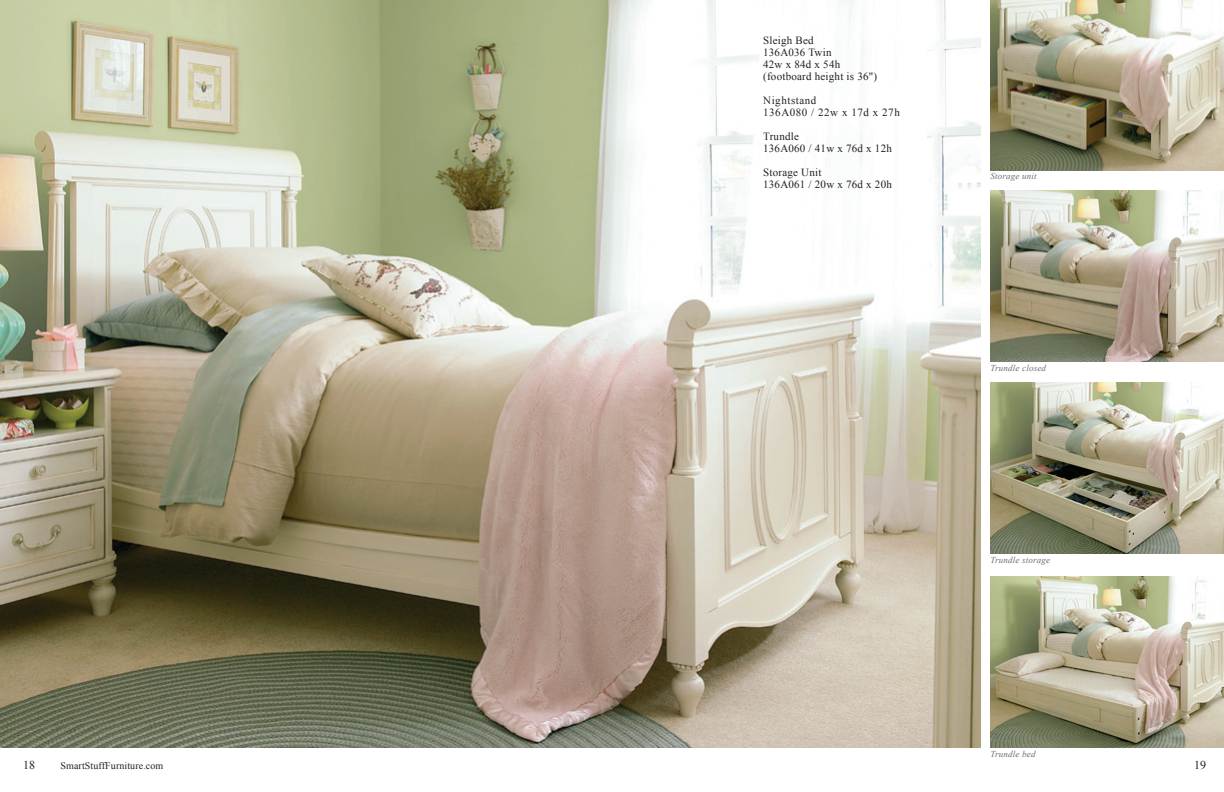
<style>
.page{position:relative;width:1224px;height:792px;background:#fff}
.page>*{position:absolute;margin:0;border:0;box-sizing:border-box;transform-origin:0 0}
.t1{font:12px "Times New Roman";color:#231f20}
.t2{font:11px/12px "Times New Roman";letter-spacing:.02em;color:#231f20}
.t3{font:11px/12px "Times New Roman";letter-spacing:.05em;color:#231f20}
.t4{font:10px "Times New Roman";letter-spacing:.01em;color:#231f20}
.t5{font:italic 9px "Times New Roman";letter-spacing:.02em;color:#6c6d70}
</style>
<div class="page">
<img style="left:0;top:0;width:981px;height:748px">
<img style="left:990px;top:190px;width:234px;height:171px">
<img style="left:990px;top:577px;width:234px;height:171px">
<img style="left:990px;top:382px;width:234px;height:171px">
<img style="left:990px;top:0;width:234px;height:171px">
<p class="t2" style="left:763px;top:34px;width:115px">Sleigh Bed<br>136A036 Twin<br>42w x 84d x 54h (footboard height is 36")</p>
<p class="t3" style="left:763px;top:94px;width:138px">Nightstand<br>136A080 / 22w x 17d x 27h</p>
<p class="t2" style="left:763px;top:130px;width:130px">Trundle<br>136A060 / 41w x 76d x 12h</p>
<p class="t2" style="left:763px;top:166px;width:130px">Storage Unit<br>136A061 / 20w x 76d x 20h</p>
<p class="t5" style="left:990px;top:170px;width:48px">Storage unit</p>
<p class="t5" style="left:990px;top:362px;width:57px">Trundle closed</p>
<p class="t5" style="left:990px;top:554px;width:61px">Trundle storage</p>
<p class="t5" style="left:990px;top:748px;width:47px">Trundle bed</p>
<p class="t1" style="left:23px;top:757px;width:13px">18</p>
<p class="t4" style="left:61px;top:759px;width:104px">SmartStuffFurniture.com</p>
<p class="t1" style="left:1194px;top:757px;width:13px">19</p>
</div>
